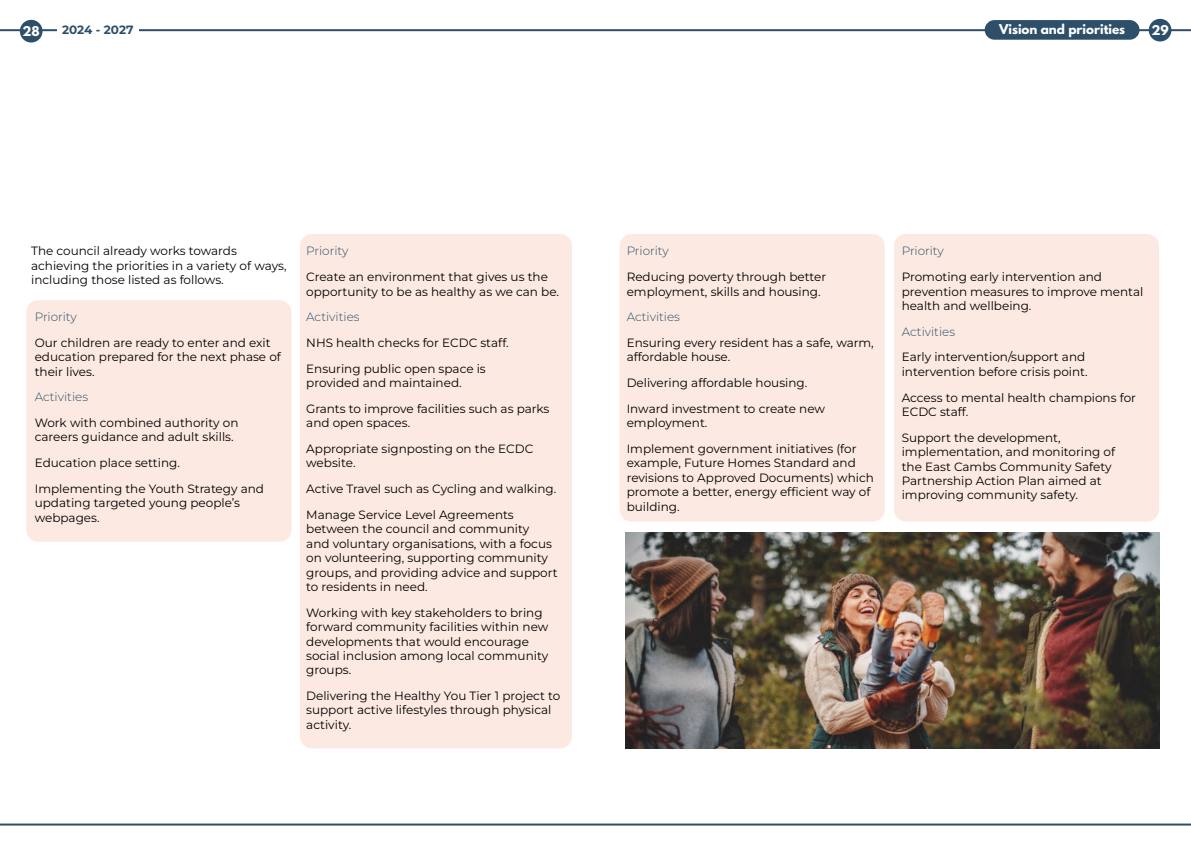
<style>
.page{position:relative;width:1191px;height:842px;background:#fff}
.page>*{position:absolute;margin:0;border:0;box-sizing:border-box;transform-origin:0 0}
.Body{font:12px/14.4px "Montserrat";color:#000}
.Header_5_1{font:300 12px "Montserrat";color:#2e4f69}
.t1{font:700 12px "League Spartan";color:#fff}
.t2{font:700 12px "Montserrat";color:#2e4f69}
</style>
<div class="page">
<hr style="left:0;top:29px;width:1191px;height:2px;background:#2e4f69">
<hr style="left:0;top:823px;width:1191px;height:2px;background:#2e4f69">
<div style="left:20px;top:20px;width:23px;height:23px;background:#2e4f69;border-radius:50%"></div>
<div style="left:1148px;top:19px;width:23px;height:23px;background:#2e4f69;border-radius:50%"></div>
<div style="left:57px;top:23px;width:82px;height:12px;background:#fff"></div>
<div style="left:26px;top:300px;width:265px;height:242px;background:#fce9e1;border-radius:12px"></div>
<div style="left:300px;top:234px;width:272px;height:514px;background:#fce9e1;border-radius:12px"></div>
<div style="left:894px;top:234px;width:265px;height:288px;background:#fce9e1;border-radius:12px"></div>
<div style="left:619px;top:234px;width:265px;height:288px;background:#fce9e1;border-radius:12px"></div>
<img style="left:626px;top:533px;width:533px;height:215px">
<div style="left:984px;top:20px;width:155px;height:20px;background:#2e4f69;border-radius:10px"></div>
<p class="t1" style="left:999px;top:20px;width:128px">Vision and priorities</p>
<p class="t1" style="left:23px;top:22px;width:19px">28</p>
<p class="t2" style="left:62px;top:22px;width:73px">2024 - 2027</p>
<p class="t1" style="left:1151px;top:21px;width:19px">29</p>
<p class="Body" style="left:31px;top:244px;width:257px">The council already works towards achieving the priorities in a variety of ways, including those listed as follows.</p>
<h3 class="Header_5_1" style="left:35px;top:309px;width:44px">Priority</h3>
<p class="Body" style="left:35px;top:335px;width:248px">Our children are ready to enter and exit education prepared for the next phase of their lives.</p>
<h3 class="Header_5_1" style="left:35px;top:389px;width:55px">Activities</h3>
<p class="Body" style="left:35px;top:415px;width:205px">Work with combined authority on careers guidance and adult skills.</p>
<p class="Body" style="left:35px;top:455px;width:147px">Education place setting.</p>
<p class="Body" style="left:35px;top:481px;width:231px">Implementing the Youth Strategy and updating targeted young people’s webpages.</p>
<h3 class="Header_5_1" style="left:306px;top:243px;width:44px">Priority</h3>
<p class="Body" style="left:306px;top:269px;width:254px">Create an environment that gives us the opportunity to be as healthy as we can be.</p>
<h3 class="Header_5_1" style="left:306px;top:309px;width:55px">Activities</h3>
<p class="Body" style="left:306px;top:335px;width:204px">NHS health checks for ECDC staff.</p>
<p class="Body" style="left:306px;top:361px;width:181px">Ensuring public open space is provided and maintained.</p>
<p class="Body" style="left:306px;top:401px;width:245px">Grants to improve facilities such as parks and open spaces.</p>
<p class="Body" style="left:306px;top:441px;width:229px">Appropriate signposting on the ECDC website.</p>
<p class="Body" style="left:306px;top:481px;width:251px">Active Travel such as Cycling and walking.</p>
<p class="Body" style="left:306px;top:507px;width:253px">Manage Service Level Agreements between the council and community<br>and voluntary organisations, with a focus on volunteering, supporting community groups, and providing advice and support to residents in need.</p>
<p class="Body" style="left:306px;top:605px;width:244px">Working with key stakeholders to bring forward community facilities within new developments that would encourage social inclusion among local community groups.</p>
<p class="Body" style="left:306px;top:688px;width:255px">Delivering the Healthy You Tier 1 project to support active lifestyles through physical activity.</p>
<h3 class="Header_5_1" style="left:626px;top:243px;width:44px">Priority</h3>
<p class="Body" style="left:626px;top:269px;width:201px">Reducing poverty through better employment, skills and housing.</p>
<h3 class="Header_5_1" style="left:626px;top:309px;width:55px">Activities</h3>
<p class="Body" style="left:626px;top:335px;width:248px">Ensuring every resident has a safe, warm, affordable house.</p>
<p class="Body" style="left:626px;top:375px;width:182px">Delivering affordable housing.</p>
<p class="Body" style="left:626px;top:401px;width:200px">Inward investment to create new employment.</p>
<p class="Body" style="left:626px;top:441px;width:249px">Implement government initiatives (for example, Future Homes Standard and revisions to Approved Documents) which promote a better, energy efficient way of building.</p>
<h3 class="Header_5_1" style="left:901px;top:243px;width:44px">Priority</h3>
<p class="Body" style="left:901px;top:269px;width:243px">Promoting early intervention and prevention measures to improve mental health and wellbeing.</p>
<h3 class="Header_5_1" style="left:901px;top:323px;width:55px">Activities</h3>
<p class="Body" style="left:901px;top:350px;width:188px">Early intervention/support and intervention before crisis point.</p>
<p class="Body" style="left:901px;top:390px;width:236px">Access to mental health champions for<br>ECDC staff.</p>
<p class="Body" style="left:901px;top:430px;width:215px">Support the development, implementation, and monitoring of the East Cambs Community Safety<br>Partnership Action Plan aimed at improving community safety.</p>
</div>
